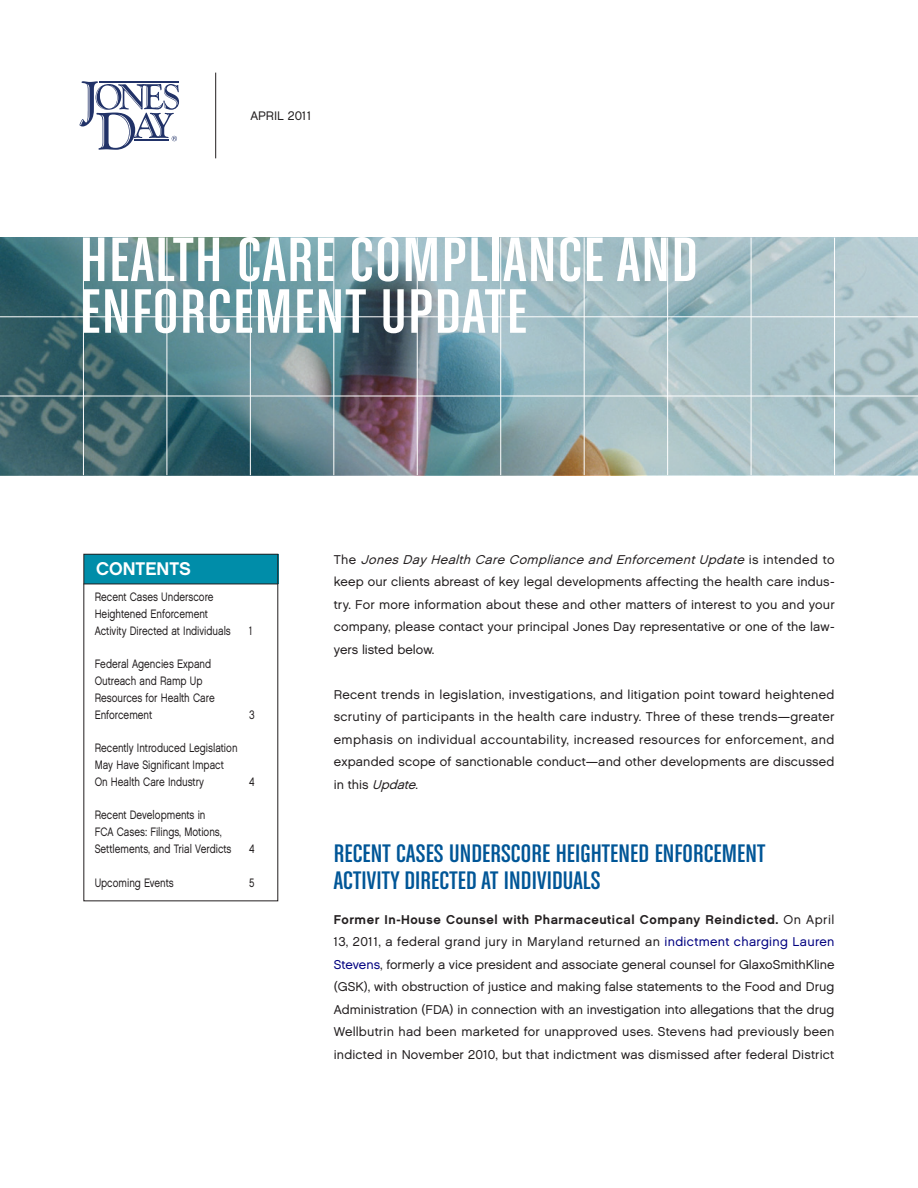
<style>
.page{position:relative;width:918px;height:1188px;background:#fff}
.page>*{position:absolute;margin:0;border:0;box-sizing:border-box;transform-origin:0 0}
.Newsletter_Title{font:66.75px/51.8px "Chalet Comprime Cologne Sixty";letter-spacing:.02em;color:#fff;scale:1.1 1}
.Headline{font:27px/27.8px "Chalet Comprime Cologne Sixty";letter-spacing:.005em;color:#005697;scale:1.1 1}
.TOC_Headline{font:18.3px "Chalet New York Nineteen Sixty";color:#fff}
.Body_Copy{font:12.75px/22.5px "Chalet London Nineteen Sixty";letter-spacing:.01em;color:#231f20;text-align:justify}
.Volume_Issue_Quarter{font:12.3px "Chalet London Nineteen Sixty";color:#231f20}
.TOC_Body_Copy{font:12.15px/16.8px "Chalet London Nineteen Sixty";color:#231f20;scale:.8 1}
.s1{font-style:italic}
.s2{font-family:"Chalet New York Nineteen Sixty"}
.s3{color:#000080}
</style>
<div class="page">
<img style="left:0;top:238px;width:918px;height:237px">
<svg style="left:80px;top:81px;width:99px;height:69px"></svg>
<hr style="left:215px;top:73px;width:1px;height:85px;background:#231f20">
<hr style="left:83px;top:238px;width:1px;height:237px;background:#fff">
<hr style="left:167px;top:238px;width:1px;height:237px;background:#fff">
<hr style="left:250px;top:238px;width:1px;height:237px;background:#fff">
<hr style="left:334px;top:238px;width:1px;height:237px;background:#fff">
<hr style="left:417px;top:238px;width:1px;height:237px;background:#fff">
<hr style="left:500px;top:238px;width:1px;height:237px;background:#fff">
<hr style="left:584px;top:238px;width:1px;height:237px;background:#fff">
<hr style="left:667px;top:238px;width:1px;height:237px;background:#fff">
<hr style="left:751px;top:238px;width:1px;height:237px;background:#fff">
<hr style="left:834px;top:238px;width:1px;height:237px;background:#fff">
<hr style="left:0;top:317px;width:918px;height:1px;background:#fff">
<hr style="left:0;top:396px;width:918px;height:1px;background:#fff">
<div style="left:84px;top:554px;width:194px;height:30px;background:#008da9"></div>
<hr style="left:83px;top:584px;width:195px;height:1px;background:#231f20">
<p class="Volume_Issue_Quarter" style="left:250px;top:108px;width:63px">APRIL 2011</p>
<p class="Newsletter_Title" style="left:80px;top:233px;width:563px">HEALTH CARE COMPLIANCE AND<br>ENFORCEMENT UPDATE</p>
<p class="TOC_Headline" style="left:96px;top:558px;width:96px">CONTENTS</p>
<p class="TOC_Body_Copy" style="left:95px;top:588px;width:172px">Recent Cases Underscore<br>Heightened Enforcement<br>Activity Directed at Individuals</p>
<p class="TOC_Body_Copy" style="left:95px;top:656px;width:152px">Federal Agencies Expand<br>Outreach and Ramp Up<br>Resources for Health Care<br>Enforcement</p>
<p class="TOC_Body_Copy" style="left:95px;top:740px;width:180px">Recently Introduced Legislation<br>May Have Significant Impact<br>On Health Care Industry</p>
<p class="TOC_Body_Copy" style="left:95px;top:807px;width:172px">Recent Developments in<br>FCA Cases: Filings, Motions,<br>Settlements, and Trial Verdicts</p>
<p class="TOC_Body_Copy" style="left:249px;top:622px;width:6px">1</p>
<p class="TOC_Body_Copy" style="left:249px;top:706px;width:8px">3</p>
<p class="TOC_Body_Copy" style="left:249px;top:773px;width:8px">4</p>
<p class="TOC_Body_Copy" style="left:249px;top:840px;width:8px">4</p>
<p class="TOC_Body_Copy" style="left:95px;top:874px;width:100px">Upcoming Events</p>
<p class="TOC_Body_Copy" style="left:249px;top:874px;width:8px">5</p>
<p class="Body_Copy" style="left:334px;top:548px;width:502px">T h e <span class="s1">JonesDayHealth Care Compliance and EnforcementUpdate</span> i s i n t e n d e d t o keep our clients abreast of key legal developments affecting the health care indus&shy;try. For more information about these and other matters of interest to you and your company, please contact your principal Jones Day representative or one of the law&shy;yers listed below.</p>
<p class="Body_Copy" style="left:334px;top:683px;width:502px">Recent trends in legislation, investigations, and litigation point toward heightened scrutiny of participants in the health care industry. Three of these trends—greater emphasis on individual accountability, increased resources for enforcement, and expanded scope of sanctionable conduct—and other developments are discussed i n t h i s <span class="s1">Update</span>.</p>
<p class="Headline" style="left:334px;top:839px;width:394px">RECENT CASES UNDERSCORE HEIGHTENED ENFORCEMENT<br>ACTIVITY DIRECTED AT INDIVIDUALS</p>
<p class="Body_Copy" style="left:334px;top:908px;width:502px"><span class="s2">Former In-House Counsel with Pharmaceutical Company Reindicted.</span> On April 13, 2011, a federal grand jury in Maryland returned an <span class="s3">indictment charging Lauren Stevens</span>, formerly a vice president and associate general counsel for GlaxoSmithKline (GSK), with obstruction of justice and making false statements to the Food and Drug Administration (FDA) in connection with an investigation into allegations that the drug Wellbutrin had been marketed for unapproved uses. Stevens had previously been indicted in November 2010, but that indictment was dismissed after federal District</p>
</div>
